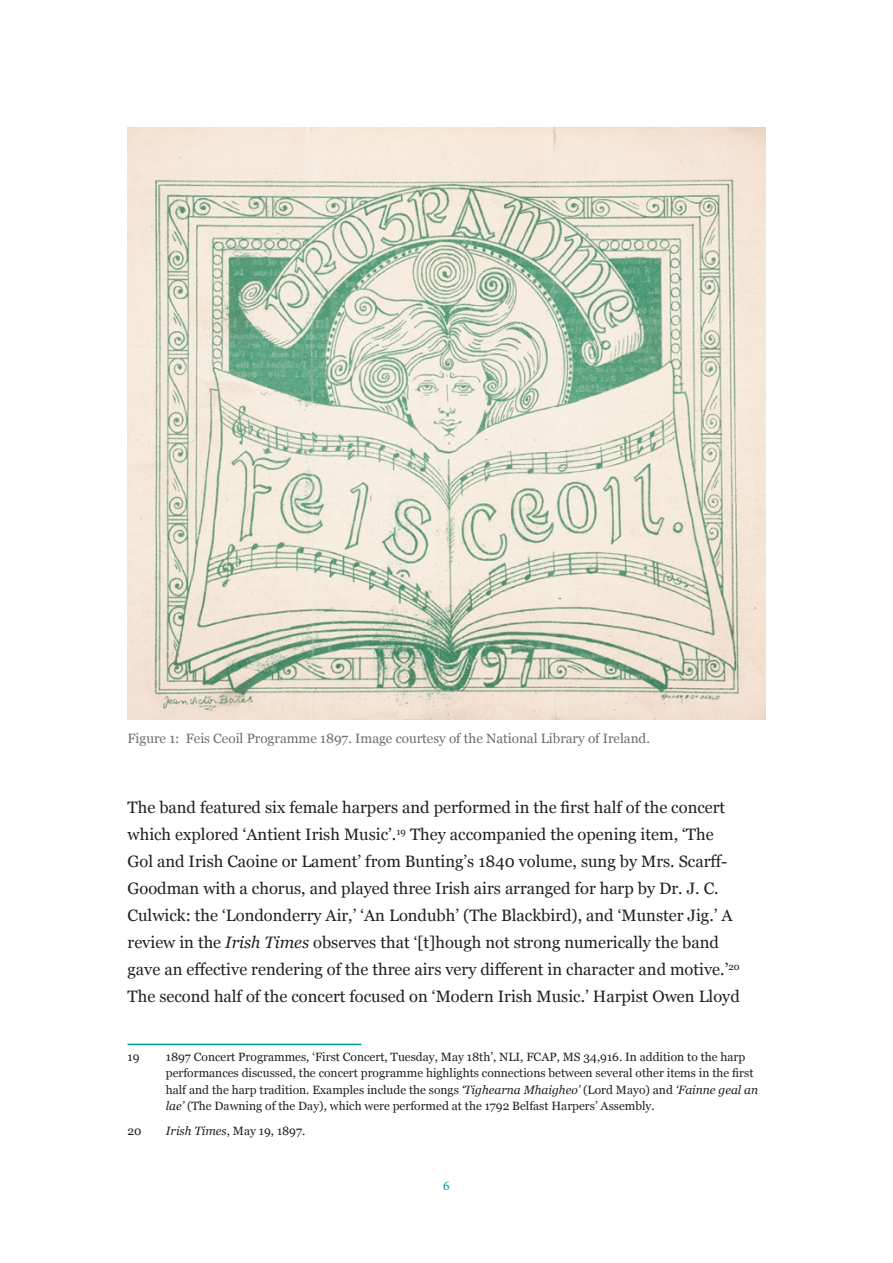
<style>
.page{position:relative;width:893px;height:1263px;background:#fff}
.page>*{position:absolute;margin:0;border:0;box-sizing:border-box;transform-origin:0 0}
.t1{font:16.5px/27px "Georgia";color:#231f20}
.t2{font:13.5px "Georgia";color:#6d6e71}
.t3{font:13.5px "Minion Pro";color:#009b92}
.t4{font:12px/16.5px "Georgia";color:#231f20}
.s1{font-style:italic}
</style>
<div class="page">
<hr style="left:128px;top:1044px;width:233px;height:1px;background:#009b92">
<img style="left:128px;top:128px;width:637px;height:592px">
<p class="t2" style="left:128px;top:728px;width:524px">Figure 1: Feis Ceoil Programme 1897. Image courtesy of the National Library of Ireland.</p>
<p class="t1" style="left:128px;top:793px;width:614px">The band featured six female harpers and performed in the first half of the concert which explored ‘Antient Irish Music’.<sup>19</sup> They accompanied the opening item, ‘The Gol and Irish Caoine or Lament’ from Bunting’s 1840 volume, sung by Mrs. Scarff-Goodman with a chorus, and played three Irish airs arranged for harp by Dr. J. C.<br>Culwick: the ‘Londonderry Air,’ ‘An Londubh’ (The Blackbird), and ‘Munster Jig.’ A review in the <span class="s1">Irish Times</span> observes that ‘[t]hough not strong numerically the band gave an effective rendering of the three airs very different in character and motive.’<sup>20<br></sup>The second half of the concert focused on ‘Modern Irish Music.’ Harpist Owen Lloyd</p>
<p class="t4" style="left:128px;top:1048px;width:13px">19</p>
<p class="t4" style="left:166px;top:1048px;width:594px">1897 Concert Programmes, ‘First Concert, Tuesday, May 18th’, NLI, FCAP, MS 34,916. In addition to the harp performances discussed, the concert programme highlights connections between several other items in the first half and the harp tradition. Examples include the songs <span class="s1">‘Tighearna Mhaigheo’</span> (Lord Mayo) and <span class="s1">‘Fainne geal an lae’</span> (The Dawning of the Day), which were performed at the 1792 Belfast Harpers’ Assembly.</p>
<p class="t4" style="left:128px;top:1122px;width:16px">20</p>
<p class="t4" style="left:166px;top:1122px;width:141px"><span class="s1">Irish Times</span>, May 19, 1897.</p>
<p class="t3" style="left:443px;top:1176px;width:8px">6</p>
</div>
